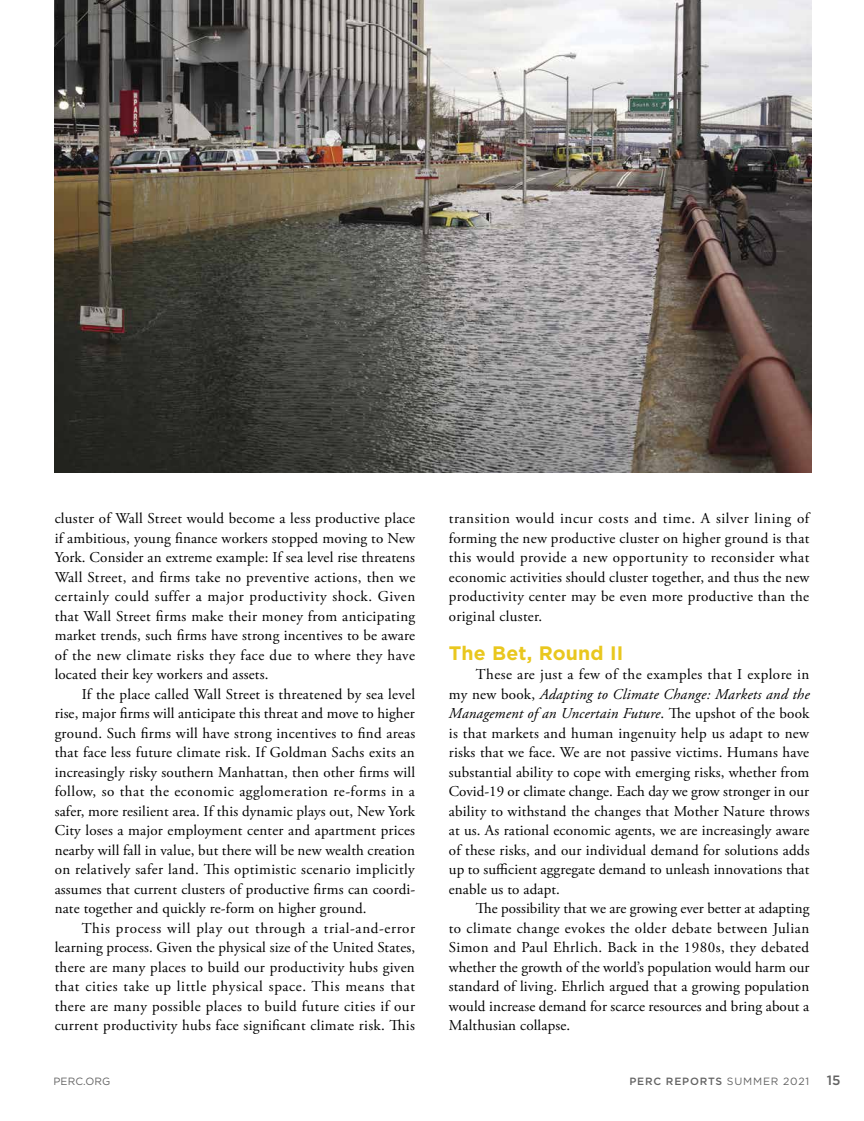
<style>
.page{position:relative;width:864px;height:1121px;background:#fff}
.page>*{position:absolute;margin:0;border:0;box-sizing:border-box;transform-origin:0 0}
.t1{font:700 19.5px "Gotham";letter-spacing:.01em;color:#e9c71e}
.t2{font:15px/19.5px "Adobe Garamond Pro";letter-spacing:.01em;color:#000;text-align:justify}
.t3{font:500 13.5px "Gotham";color:#636363}
.t4{font:500 10.5px "Gotham";letter-spacing:.075em;color:#636363}
.t5{font:10.5px "Gotham";letter-spacing:.01em;color:#636363}
.s1{font-style:italic}
.s2{font-weight:400}
</style>
<div class="page">
<img style="left:54px;top:0;width:757px;height:472px">
<p class="t2" style="left:55px;top:509px;width:362px">cluster of Wall Street would become a less productive place if ambitious, young finance workers stopped moving to New York. Consider an extreme example: If sea level rise threatens Wall Street, and firms take no preventive actions, then we certainly could suffer a major productivity shock. Given that Wall Street firms make their money from anticipating market trends, such firms have strong incentives to be aware of the new climate risks they face due to where they have located their key workers and assets.</p>
<p class="t2" style="left:55px;top:684px;width:362px;text-indent:27px">If the place called Wall Street is threatened by sea level rise, major firms will anticipate this threat and move to higher ground. Such firms will have strong incentives to find areas that face less future climate risk. If Goldman Sachs exits an increasingly risky southern Manhattan, then other firms will follow, so that the economic agglomeration re-forms in a safer, more resilient area. If this dynamic plays out, New York City loses a major employment center and apartment prices nearby will fall in value, but there will be new wealth creation on relatively safer land. This optimistic scenario implicitly assumes that current clusters of productive firms can coordi&shy;nate together and quickly re-form on higher ground.</p>
<p class="t2" style="left:55px;top:918px;width:362px;text-indent:27px">This process will play out through a trial-and-error learning process. Given the physical size of the United States, there are many places to build our productivity hubs given that cities take up little physical space. This means that there are many possible places to build future cities if our current productivity hubs face significant climate risk. This</p>
<p class="t2" style="left:449px;top:509px;width:362px">transition would incur costs and time. A silver lining of forming the new productive cluster on higher ground is that this would provide a new opportunity to reconsider what economic activities should cluster together, and thus the new productivity center may be even more productive than the original cluster.</p>
<h1 class="t1" style="left:449px;top:639px;width:176px">The Bet, Round II</h1>
<p class="t2" style="left:449px;top:665px;width:362px;text-indent:27px">These are just a few of the examples that I explore in my new book, <span class="s1">Adapting to Climate Change: Markets and the Management of an Uncertain Future</span>. The upshot of the book is that markets and human ingenuity help us adapt to new risks that we face. We are not passive victims. Humans have substantial ability to cope with emerging risks, whether from Covid-19 or climate change. Each day we grow stronger in our ability to withstand the changes that Mother Nature throws at us. As rational economic agents, we are increasingly aware of these risks, and our individual demand for solutions adds up to sufficient aggregate demand to unleash innovations that enable us to adapt.</p>
<p class="t2" style="left:449px;top:899px;width:362px;text-indent:27px">The possibility that we are growing ever better at adapting to climate change evokes the older debate between Julian Simon and Paul Ehrlich. Back in the 1980s, they debated whether the growth of the world’s population would harm our standard of living. Ehrlich argued that a growing population would increase demand for scarce resources and bring about a Malthusian collapse.</p>
<p class="t5" style="left:53px;top:1074px;width:59px">PERC.ORG</p>
<p class="t4" style="left:630px;top:1074px;width:181px">PERC REPORTS <span class="s2">SUMMER 2021</span></p>
<p class="t3" style="left:827px;top:1071px;width:15px">15</p>
</div>
